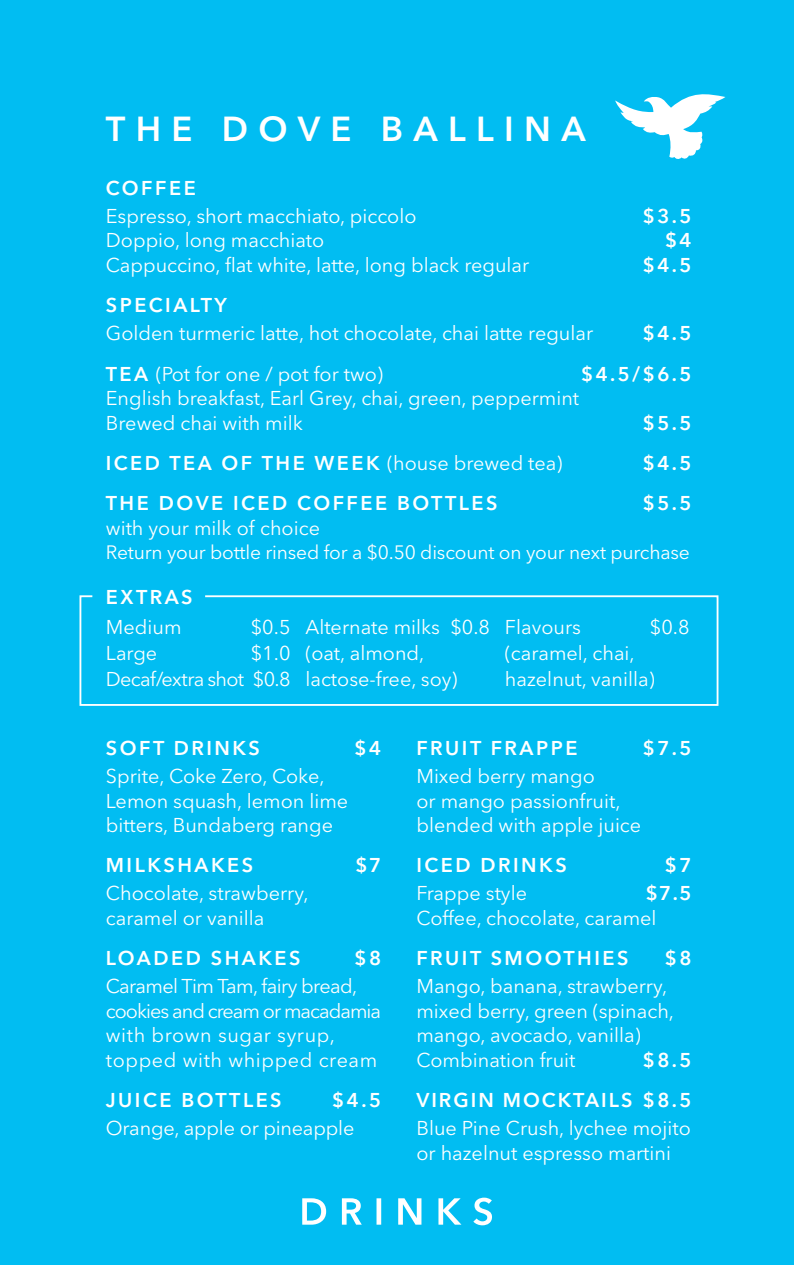
<style>
.page{position:relative;width:794px;height:1265px;background:#01bdf2}
.page>*{position:absolute;margin:0;border:0;box-sizing:border-box;transform-origin:0 0}
.t1{font:600 34.48px "Avenir Next LT Pro";letter-spacing:.3em;color:#fff}
.t2{font:19.95px/24.5px "Avenir Next LT Pro";color:#fff}
.t3{font:600 19.95px "Avenir Next LT Pro";letter-spacing:.125em;color:#fff}
.t4{font:19.95px/24.5px "Avenir Next LT Pro";letter-spacing:-.03em;color:#fff}
.t5{font:19.95px/26.2px "Avenir Next LT Pro";letter-spacing:-.035em;color:#fff;text-align:right}
.t6{font:600 19.95px/40.4px "Avenir Next LT Pro";letter-spacing:.1em;color:#fff;text-align:right}
.t7{font:19.25px "Avenir Next LT Pro";letter-spacing:-.01em;color:#fff}
.s1{font-weight:600}
.s2{font-weight:400}
</style>
<div class="page">
<svg style="left:615px;top:94px;width:110px;height:65px"></svg>
<svg style="left:302px;top:1198px;width:190px;height:27px"></svg>
<svg style="left:79px;top:595px;width:640px;height:111px"></svg>
<h1 class="t1" style="left:106px;top:108px;width:481px">THE DOVE BALLINA</h1>
<p class="t3" style="left:106px;top:176px;width:91px">COFFEE</p>
<p class="t2" style="left:106px;top:204px;width:312px">Espresso, short macchiato, piccolo</p>
<p class="t3" style="left:643px;top:204px;width:50px">$3.5</p>
<p class="t2" style="left:106px;top:228px;width:220px">Doppio, long macchiato</p>
<p class="t3" style="left:665px;top:228px;width:28px">$4</p>
<p class="t2" style="left:106px;top:253px;width:425px">Cappuccino, flat white, latte, long black regular</p>
<p class="t3" style="left:643px;top:253px;width:50px">$4.5</p>
<p class="t3" style="left:106px;top:293px;width:122px">SPECIALTY</p>
<p class="t2" style="left:106px;top:321px;width:489px">Golden turmeric latte, hot chocolate, chai latte regular</p>
<p class="t3" style="left:643px;top:321px;width:50px">$4.5</p>
<p class="t2" style="left:106px;top:362px;width:279px"><span class="s1">TEA</span> (Pot for one / pot for two)</p>
<p class="t3" style="left:581px;top:362px;width:112px">$4.5/$6.5</p>
<p class="t2" style="left:106px;top:386px;width:475px">English breakfast, Earl Grey, chai, green, peppermint<br>Brewed chai with milk</p>
<p class="t3" style="left:643px;top:411px;width:50px">$5.5</p>
<p class="t3" style="left:106px;top:451px;width:458px">ICED TEA OF THE WEEK <span class="s2">(house brewed tea)</span></p>
<p class="t3" style="left:643px;top:451px;width:50px">$4.5</p>
<p class="t3" style="left:106px;top:491px;width:393px">THE DOVE ICED COFFEE BOTTLES</p>
<p class="t3" style="left:643px;top:491px;width:50px">$5.5</p>
<p class="t2" style="left:106px;top:516px;width:216px">with your milk of choice</p>
<p class="t7" style="left:106px;top:541px;width:585px">Return your bottle rinsed for a $0.50 discount on your next purchase</p>
<p class="t3" style="left:106px;top:585px;width:88px">EXTRAS</p>
<p class="t2" style="left:106px;top:615px;width:77px">Medium</p>
<p class="t2" style="left:251px;top:615px;width:41px">$0.5</p>
<p class="t2" style="left:106px;top:641px;width:53px">Large</p>
<p class="t2" style="left:305px;top:614px;width:186px;line-height:26.2px">Alternate milks $0.8 (oat, almond, lactose-free, soy)</p>
<p class="t2" style="left:505px;top:615px;width:78px">Flavours</p>
<p class="t2" style="left:650px;top:615px;width:41px">$0.8</p>
<p class="t5" style="left:106px;top:640px;width:186px">$1.0<br>Decaf/extra shot $0.8</p>
<p class="t2" style="left:505px;top:640px;width:151px;line-height:26.2px">(caramel, chai, hazelnut, vanilla)</p>
<p class="t3" style="left:106px;top:736px;width:156px">SOFT DRINKS</p>
<p class="t3" style="left:354px;top:736px;width:28px">$4</p>
<p class="t2" style="left:106px;top:764px;width:244px">Sprite, Coke Zero, Coke,<br>Lemon squash, lemon lime bitters, Bundaberg range</p>
<p class="t3" style="left:106px;top:853px;width:149px">MILKSHAKES</p>
<p class="t3" style="left:355px;top:853px;width:27px">$7</p>
<p class="t2" style="left:106px;top:881px;width:204px">Chocolate, strawberry, caramel or vanilla</p>
<p class="t3" style="left:106px;top:946px;width:196px">LOADED SHAKES</p>
<p class="t3" style="left:354px;top:946px;width:28px">$8</p>
<p class="t4" style="left:106px;top:974px;width:277px">Caramel Tim Tam, fairy bread, cookies and cream or macadamia with brown sugar syrup, topped with whipped cream</p>
<p class="t3" style="left:106px;top:1088px;width:177px">JUICE BOTTLES</p>
<p class="t3" style="left:332px;top:1088px;width:50px">$4.5</p>
<p class="t2" style="left:106px;top:1116px;width:250px">Orange, apple or pineapple</p>
<p class="t3" style="left:416px;top:736px;width:163px">FRUIT FRAPPE</p>
<p class="t3" style="left:643px;top:736px;width:50px">$7.5</p>
<p class="t2" style="left:416px;top:764px;width:226px">Mixed berry mango<br>or mango passionfruit, blended with apple juice</p>
<p class="t3" style="left:416px;top:853px;width:152px">ICED DRINKS</p>
<p class="t3" style="left:665px;top:853px;width:28px">$7</p>
<p class="t2" style="left:416px;top:881px;width:112px">Frappe style</p>
<p class="t3" style="left:645px;top:881px;width:47px">$7.5</p>
<p class="t2" style="left:416px;top:906px;width:242px">Coffee, chocolate, caramel</p>
<p class="t3" style="left:416px;top:946px;width:214px">FRUIT SMOOTHIES</p>
<p class="t3" style="left:665px;top:946px;width:28px">$8</p>
<p class="t2" style="left:416px;top:974px;width:259px">Mango, banana, strawberry, mixed berry, green (spinach, mango, avocado, vanilla)<br>Combination fruit</p>
<p class="t6" style="left:416px;top:1040px;width:277px">$8.5<br>VIRGIN MOCKTAILS $8.5</p>
<p class="t2" style="left:416px;top:1116px;width:276px">Blue Pine Crush, lychee mojito or hazelnut espresso martini</p>
</div>
